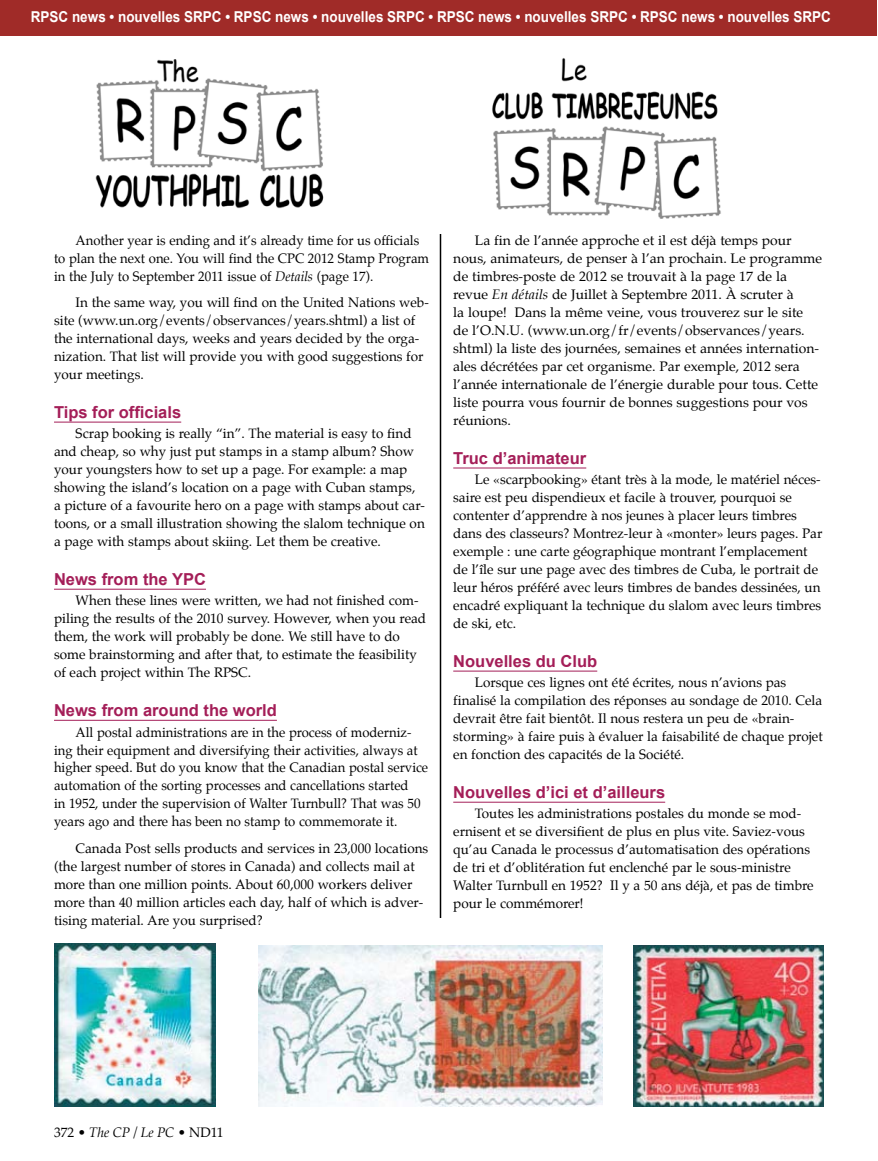
<style>
.page{position:relative;width:878px;height:1161px;background:#fff}
.page>*{position:absolute;margin:0;border:0;box-sizing:border-box;transform-origin:0 0}
.t1{font:700 16.5px "Arial";color:#a41e58}
.t2{font:700 15px "Arial";color:#fff;scale:.9 1}
.t3{font:13.5px/18px "Palatino";color:#000}
.t4{font:italic 13.5px "Palatino";color:#000}
.s1{font-style:italic}
.s2{font-style:normal}
</style>
<div class="page">
<div style="left:0;top:0;width:876px;height:35px;background:#a02b28"></div>
<img style="left:95px;top:59px;width:229px;height:150px">
<img style="left:492px;top:58px;width:229px;height:161px">
<hr style="left:54px;top:422px;width:127px;height:1px;background:#a41e58">
<hr style="left:54px;top:589px;width:152px;height:1px;background:#a41e58">
<hr style="left:54px;top:720px;width:223px;height:1px;background:#a41e58">
<hr style="left:453px;top:468px;width:133px;height:1px;background:#a41e58">
<hr style="left:453px;top:671px;width:144px;height:1px;background:#a41e58">
<hr style="left:453px;top:802px;width:212px;height:1px;background:#a41e58">
<hr style="left:440px;top:234px;width:1px;height:684px;background:#000">
<img style="left:633px;top:945px;width:191px;height:162px">
<img style="left:54px;top:943px;width:162px;height:164px">
<img style="left:258px;top:945px;width:344px;height:162px">
<p class="t2" style="left:31px;top:7px;width:890px">RPSC news • nouvelles SRPC • RPSC news • nouvelles SRPC • RPSC news • nouvelles SRPC • RPSC news • nouvelles SRPC</p>
<p class="t3" style="left:54px;top:231px;width:376px;text-indent:22px">Another year is ending and it’s already time for us officials to plan the next one. You will find the CPC 2012 Stamp Program in the July to September 2011 issue of <span class="s1">Details</span> (page 17).</p>
<p class="t3" style="left:54px;top:294px;width:376px;text-indent:22px">In the same way, you will find on the United Nations web&shy;site (www.un.org/events/observances/years.shtml) a list of the international days, weeks and years decided by the orga&shy;nization. That list will provide you with good suggestions for your meetings.</p>
<p class="t1" style="left:54px;top:401px;width:129px">Tips for officials</p>
<p class="t3" style="left:54px;top:425px;width:372px;text-indent:22px">Scrap booking is really “in”. The material is easy to find and cheap, so why just put stamps in a stamp album? Show your youngsters how to set up a page. For example: a map showing the island’s location on a page with Cuban stamps, a picture of a favourite hero on a page with stamps about car&shy;toons, or a small illustration showing the slalom technique on a page with stamps about skiing. Let them be creative.</p>
<p class="t1" style="left:54px;top:568px;width:153px">News from the YPC</p>
<p class="t3" style="left:54px;top:592px;width:373px;text-indent:22px">When these lines were written, we had not finished com&shy;piling the results of the 2010 survey. However, when you read them, the work will probably be done. We still have to do some brainstorming and after that, to estimate the feasibility of each project within The RPSC.</p>
<p class="t1" style="left:54px;top:699px;width:224px">News from around the world</p>
<p class="t3" style="left:54px;top:723px;width:375px;text-indent:22px">All postal administrations are in the process of moderniz&shy;ing their equipment and diversifying their activities, always at higher speed. But do you know that the Canadian postal service automation of the sorting processes and cancellations started<br>in 1952, under the supervision of Walter Turnbull? That was 50 years ago and there has been no stamp to commemorate it.</p>
<p class="t3" style="left:54px;top:839px;width:376px;text-indent:22px">Canada Post sells products and services in 23,000 locations (the largest number of stores in Canada) and collects mail at more than one million points. About 60,000 workers deliver more than 40 million articles each day, half of which is adver&shy;tising material. Are you surprised?</p>
<p class="t3" style="left:453px;top:231px;width:370px;text-indent:22px">La fin de l’année approche et il est déjà temps pour nous, animateurs, de penser à l’an prochain. Le programme de timbres-poste de 2012 se trouvait à la page 17 de la revue <span class="s1">En détails</span> de Juillet à Septembre 2011. À scruter à<br>la loupe! Dans la même veine, vous trouverez sur le site<br>de l’O.N.U. (www.un.org/fr/events/observances/years. shtml) la liste des journées, semaines et années internation&shy;ales décrétées par cet organisme. Par exemple, 2012 sera l’année internationale de l’énergie durable pour tous. Cette liste pourra vous fournir de bonnes suggestions pour vos réunions.</p>
<p class="t1" style="left:453px;top:447px;width:134px">Truc d’animateur</p>
<p class="t3" style="left:453px;top:471px;width:370px;text-indent:22px">Le «scarpbooking» étant très à la mode, le matériel néces&shy;saire est peu dispendieux et facile à trouver, pourquoi se contenter d’apprendre à nos jeunes à placer leurs timbres dans des classeurs? Montrez-leur à «monter» leurs pages. Par exemple : une carte géographique montrant l’emplacement de l’île sur une page avec des timbres de Cuba, le portrait de leur héros préféré avec leurs timbres de bandes dessinées, un encadré expliquant la technique du slalom avec leurs timbres de ski, etc.</p>
<p class="t1" style="left:453px;top:650px;width:145px">Nouvelles du Club</p>
<p class="t3" style="left:453px;top:674px;width:371px;text-indent:22px">Lorsque ces lignes ont été écrites, nous n’avions pas finalisé la compilation des réponses au sondage de 2010. Cela devrait être fait bientôt. Il nous restera un peu de «brain&shy;storming» à faire puis à évaluer la faisabilité de chaque projet en fonction des capacités de la Société.</p>
<p class="t1" style="left:453px;top:781px;width:213px">Nouvelles d’ici et d’ailleurs</p>
<p class="t3" style="left:453px;top:805px;width:362px;text-indent:22px">Toutes les administrations postales du monde se mod&shy;ernisent et se diversifient de plus en plus vite. Saviez-vous qu’au Canada le processus d’automatisation des opérations de tri et d’oblitération fut enclenché par le sous-ministre Walter Turnbull en 1952? Il y a 50 ans déjà, et pas de timbre pour le commémorer!</p>
<p class="t4" style="left:54px;top:1121px;width:171px"><span class="s2">372 •</span> The CP / Le PC <span class="s2">• ND11</span></p>
</div>
